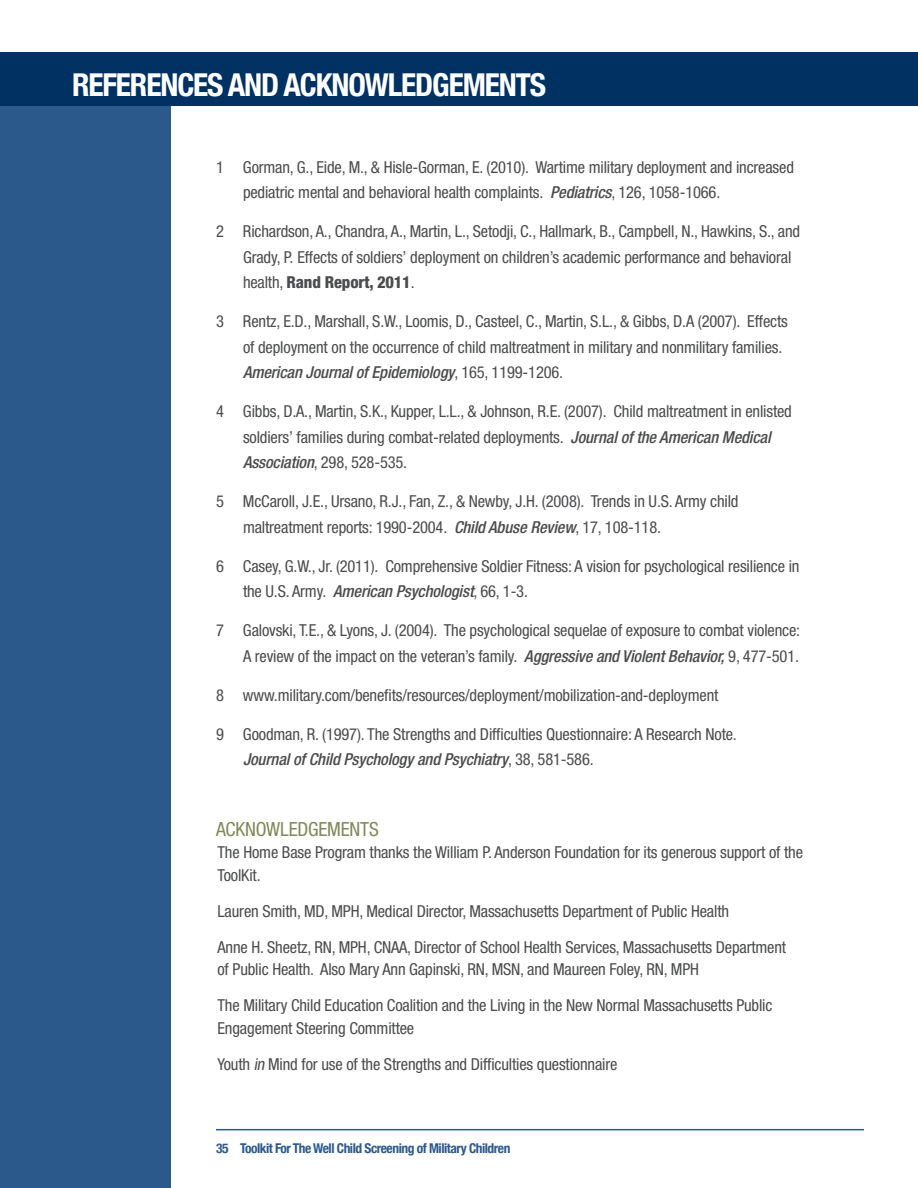
<style>
.page{position:relative;width:918px;height:1188px;background:#fff}
.page>*{position:absolute;margin:0;border:0;box-sizing:border-box;transform-origin:0 0}
.t1{font:700 condensed 31.5px "Helvetica Neue";letter-spacing:-.035em;color:#fff}
.t2{font:condensed 19.5px "Helvetica Neue";letter-spacing:-.01em;color:#818959}
.t3{font:condensed 16.5px/25.5px "Helvetica Neue";letter-spacing:-.01em;color:#4b4c4d}
.t4{font:700 condensed 13.5px "Helvetica Neue";letter-spacing:-.035em;color:#2c598c}
.s1{font-weight:500;font-style:italic}
.s2{font-weight:800}
.s3{font-style:italic}
</style>
<div class="page">
<div style="left:0;top:104px;width:171px;height:1084px;background:#2c598c"></div>
<hr style="left:216px;top:1129px;width:648px;height:1px;background:#2c598c">
<div style="left:0;top:52px;width:918px;height:54px;background:#003163"></div>
<p class="t1" style="left:72px;top:65px;width:476px">REFERENCES AND ACKNOWLEDGEMENTS</p>
<p class="t3" style="left:243px;top:154px;width:552px;text-indent:-27px">1 Gorman, G., Eide, M., &amp; Hisle-Gorman, E. (2010). Wartime military deployment and increased pediatric mental and behavioral health complaints. <span class="s1">Pediatrics</span>, 126, 1058-1066.</p>
<p class="t3" style="left:243px;top:219px;width:559px;text-indent:-27px">2 Richardson, A., Chandra, A., Martin, L., Setodji, C., Hallmark, B., Campbell, N., Hawkins, S., and<br>Grady, P. Effects of soldiers’ deployment on children’s academic performance and behavioral health, <span class="s2">Rand Report, 2011</span>.</p>
<p class="t3" style="left:243px;top:309px;width:546px;text-indent:-27px">3 Rentz, E.D., Marshall, S.W., Loomis, D., Casteel, C., Martin, S.L., &amp; Gibbs, D.A (2007). Effects of deployment on the occurrence of child maltreatment in military and nonmilitary families.<br><span class="s1">American Journal of Epidemiology</span>, 165, 1199-1206.</p>
<p class="t3" style="left:243px;top:399px;width:550px;text-indent:-27px">4 Gibbs, D.A., Martin, S.K., Kupper, L.L., &amp; Johnson, R.E. (2007). Child maltreatment in enlisted soldiers’ families during combat-related deployments. <span class="s1">Journal of the American Medical<br>Association</span>, 298, 528-535.</p>
<p class="t3" style="left:243px;top:489px;width:497px;text-indent:-27px">5 McCaroll, J.E., Ursano, R.J., Fan, Z., &amp; Newby, J.H. (2008). Trends in U.S. Army child maltreatment reports: 1990-2004. <span class="s1">Child Abuse Review</span>, 17, 108-118.</p>
<p class="t3" style="left:243px;top:553px;width:558px;text-indent:-27px">6 Casey, G.W., Jr. (2011). Comprehensive Soldier Fitness: A vision for psychological resilience in the U.S. Army. <span class="s1">American Psychologist</span>, 66, 1-3.</p>
<p class="t3" style="left:216px;top:618px;width:586px;text-align:right">7 Galovski, T.E., &amp; Lyons, J. (2004). The psychological sequelae of exposure to combat violence:<br>A review of the impact on the veteran’s family. <span class="s1">Aggressive and Violent Behavior,</span> 9, 477-501.</p>
<p class="t3" style="left:216px;top:682px;width:504px">8 www.military.com/benefits/resources/deployment/mobilization-and-deployment</p>
<p class="t3" style="left:243px;top:721px;width:495px;text-indent:-27px">9 Goodman, R. (1997). The Strengths and Difficulties Questionnaire: A Research Note.<br><span class="s1">Journal of Child Psychology and Psychiatry</span>, 38, 581-586.</p>
<p class="t2" style="left:216px;top:818px;width:164px">ACKNOWLEDGEMENTS</p>
<p class="t3" style="left:218px;top:841px;width:587px;line-height:22.5px">The Home Base Program thanks the William P. Anderson Foundation for its generous support of the<br>ToolKit.</p>
<p class="t3" style="left:218px;top:898px;width:513px">Lauren Smith, MD, MPH, Medical Director, Massachusetts Department of Public Health</p>
<p class="t3" style="left:218px;top:936px;width:570px;line-height:22.5px">Anne H. Sheetz, RN, MPH, CNAA, Director of School Health Services, Massachusetts Department of Public Health. Also Mary Ann Gapinski, RN, MSN, and Maureen Foley, RN, MPH</p>
<p class="t3" style="left:218px;top:994px;width:557px;line-height:22.5px">The Military Child Education Coalition and the Living in the New Normal Massachusetts Public<br>Engagement Steering Committee</p>
<p class="t3" style="left:218px;top:1051px;width:401px">Youth <span class="s3">in</span> Mind for use of the Strengths and Difficulties questionnaire</p>
<p class="t4" style="left:216px;top:1140px;width:296px">35 Toolkit For The Well Child Screening of Military Children</p>
</div>
